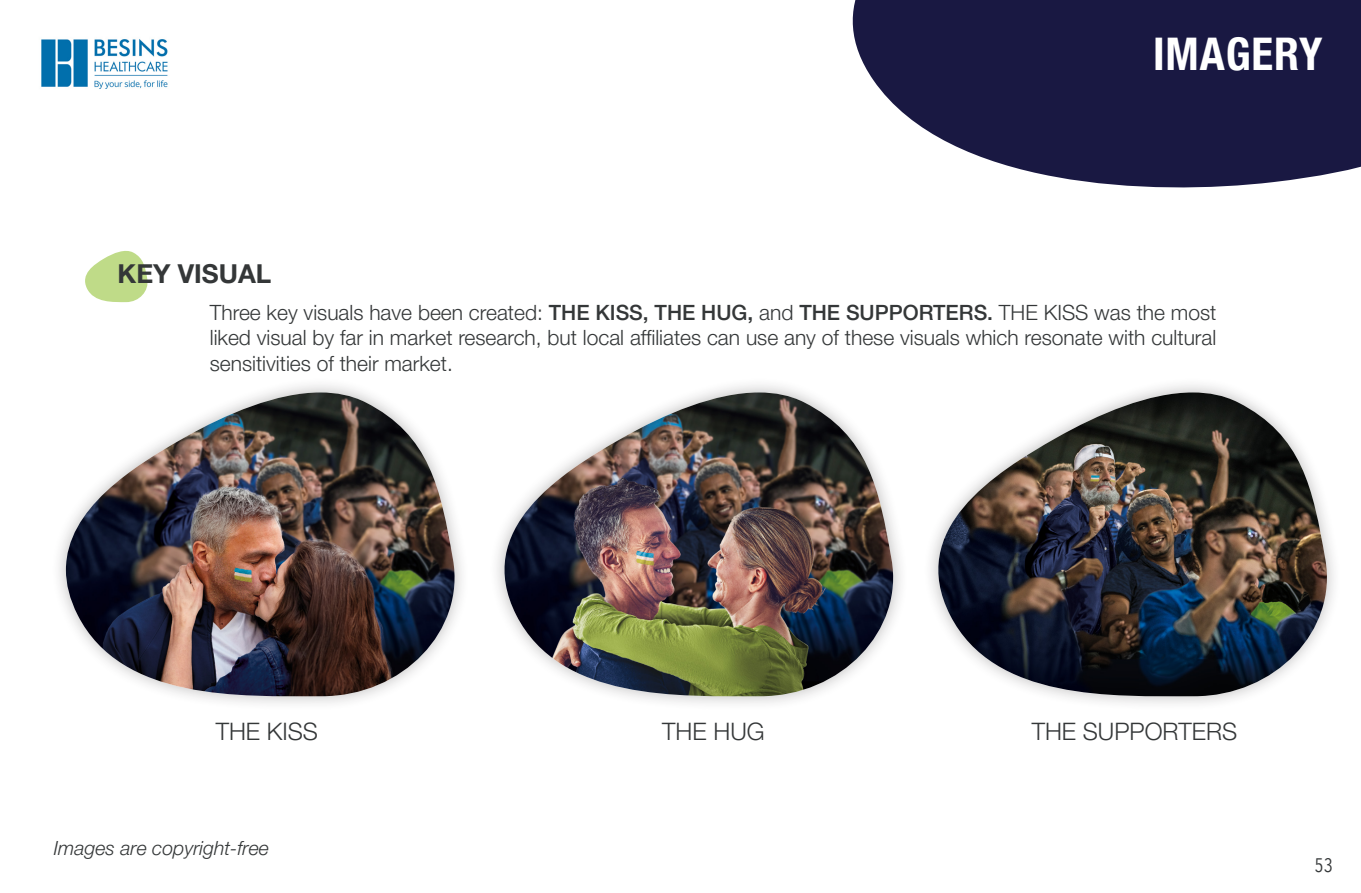
<style>
.page{position:relative;width:1361px;height:893px;background:#fff}
.page>*{position:absolute;margin:0;border:0;box-sizing:border-box;transform-origin:0 0}
.t1{font:700 condensed 45px "Helvetica Neue LT Pro";letter-spacing:.02em;color:#fff}
.t2{font:700 26.1px "Helvetica Neue LT Pro";color:#343738}
.t3{font:300 24px "Helvetica Neue LT Pro";color:#343738}
.t4{font:300 21px/25.2px "Helvetica Neue LT Pro";color:#343738;text-align:justify}
.t5{font:italic 300 19.5px "Helvetica Neue LT Pro";color:#343738}
.t6{font:19.5px "Avenir Next Condensed";color:#343738}
.s1{font-weight:500}
</style>
<div class="page">
<svg style="left:85px;top:251px;width:63px;height:52px"></svg>
<svg style="left:59px;top:385px;width:403px;height:316px"></svg>
<img style="left:66px;top:392px;width:390px;height:306px">
<svg style="left:497px;top:385px;width:404px;height:316px"></svg>
<img style="left:504px;top:392px;width:391px;height:306px">
<svg style="left:931px;top:385px;width:403px;height:316px"></svg>
<img style="left:936px;top:392px;width:392px;height:306px">
<svg style="left:852px;top:0;width:509px;height:188px;background:#37365b"></svg>
<img style="left:41px;top:39px;width:127px;height:50px">
<p class="t1" style="left:1153px;top:27px;width:171px">IMAGERY</p>
<p class="t2" style="left:118px;top:258px;width:155px">KEY VISUAL</p>
<p class="t4" style="left:210px;top:300px;width:1008px">Three key visuals have been created: <span class="s1">THE KISS, THE HUG,</span> and <span class="s1">THE SUPPORTERS.</span> THE KISS was the most liked visual by far in market research, but local affiliates can use any of these visuals which resonate with cultural sensitivities of their market.</p>
<p class="t3" style="left:216px;top:717px;width:104px">THE KISS</p>
<p class="t3" style="left:662px;top:717px;width:104px">THE HUG</p>
<p class="t3" style="left:1031px;top:717px;width:207px">THE SUPPORTERS</p>
<p class="t5" style="left:54px;top:836px;width:217px">Images are copyright-free</p>
<p class="t6" style="left:1314px;top:849px;width:20px">53</p>
</div>
